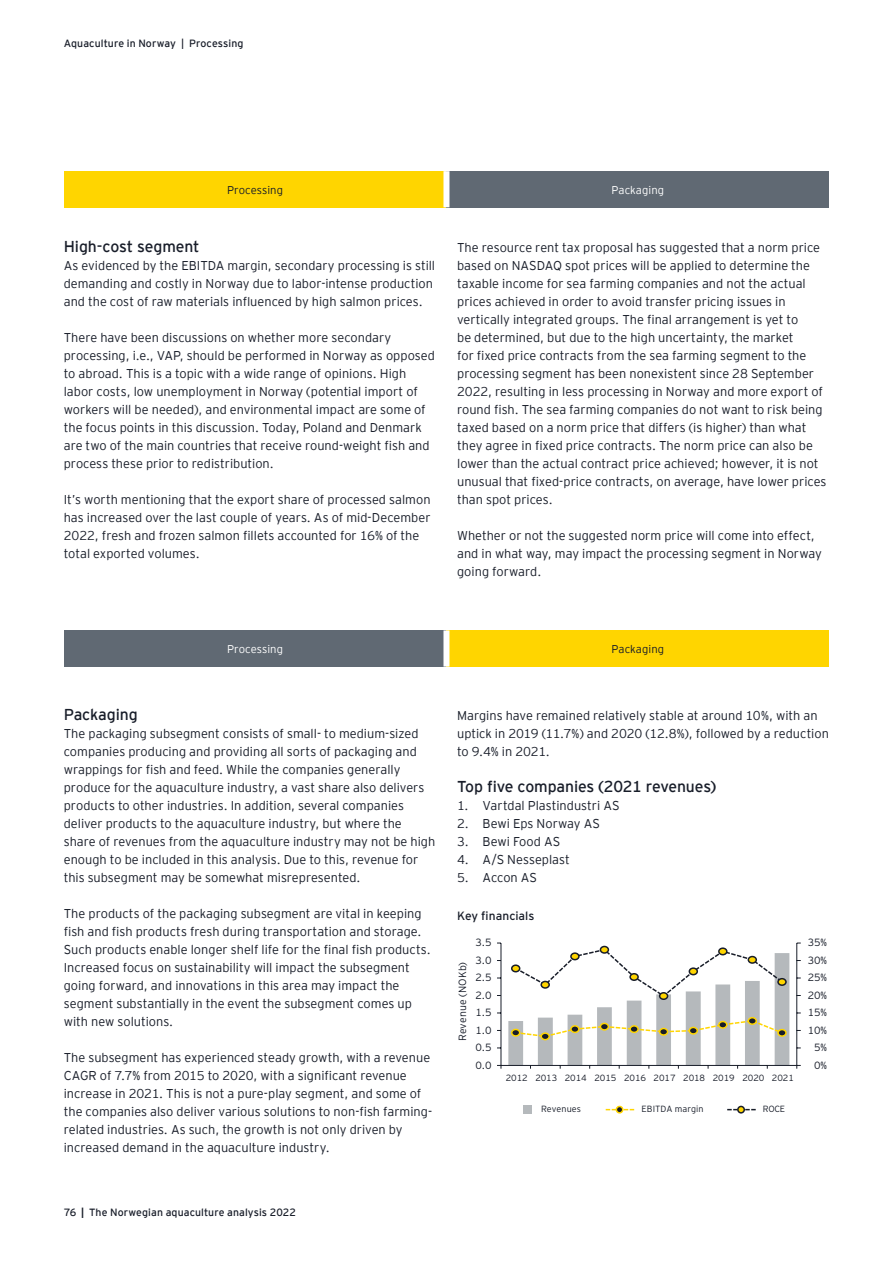
<style>
.page{position:relative;width:893px;height:1263px;background:#fff}
.page>*{position:absolute;margin:0;border:0;box-sizing:border-box;transform-origin:0 0}
.t1{font:15.75px "EY Interstate";letter-spacing:-.01em;color:#181d29}
.t2{font:300 12.75px/18px "EY Interstate";color:#181d29}
.t3{font:12px "EY Interstate";color:#181d29}
.t4{font:300 11.25px "EY Interstate";letter-spacing:.005em;color:#181d29}
.t5{font:300 11.25px "EY Interstate";letter-spacing:.005em;color:#fff}
.t6{font:10.5px "EY Interstate";letter-spacing:.005em;color:#181d29}
.t7{font:300 10.5px "EY Interstate";color:#181d29}
.t8{font:300 9px "EY Interstate";letter-spacing:-.005em;color:#181d29}
.s1{font-weight:700}
</style>
<div class="page">
<div style="left:64px;top:171px;width:382px;height:36px;background:#ffd500"></div>
<div style="left:446px;top:171px;width:383px;height:36px;background:#606973"></div>
<div style="left:443px;top:171px;width:6px;height:36px;background:#fff"></div>
<div style="left:64px;top:630px;width:382px;height:36px;background:#606973"></div>
<div style="left:446px;top:630px;width:383px;height:36px;background:#ffd500"></div>
<div style="left:443px;top:630px;width:6px;height:36px;background:#fff"></div>
<div style="left:523px;top:1105px;width:9px;height:9px;background:#b5b9bc"></div>
<svg style="left:606px;top:1109px;width:29px;height:1px"></svg>
<svg style="left:728px;top:1109px;width:28px;height:1px"></svg>
<div style="left:738px;top:1106px;width:6px;height:7px;background:#ffd500;border-radius:50%"></div>
<div style="left:737px;top:1106px;width:8px;height:7px;border:2px solid #181d29;border-radius:50%"></div>
<div style="left:616px;top:1106px;width:7px;height:7px;background:#181d29;border-radius:50%"></div>
<div style="left:616px;top:1106px;width:7px;height:7px;border:2px solid #ffd500;border-radius:50%"></div>
<hr style="left:796px;top:943px;width:1px;height:122px;background:#181d29">
<hr style="left:501px;top:943px;width:1px;height:122px;background:#181d29">
<hr style="left:501px;top:1065px;width:296px;height:1px;background:#181d29">
<svg style="left:508px;top:948px;width:281px;height:121px"></svg>
<div style="left:512px;top:965px;width:8px;height:7px;background:#ffd500;border-radius:50%"></div>
<div style="left:511px;top:964px;width:9px;height:8px;border:2px solid #181d29;border-radius:50%"></div>
<div style="left:541px;top:981px;width:8px;height:7px;background:#ffd500;border-radius:50%"></div>
<div style="left:540px;top:981px;width:10px;height:8px;border:2px solid #181d29;border-radius:50%"></div>
<div style="left:571px;top:953px;width:8px;height:7px;background:#ffd500;border-radius:50%"></div>
<div style="left:570px;top:952px;width:10px;height:8px;border:2px solid #181d29;border-radius:50%"></div>
<div style="left:600px;top:946px;width:8px;height:7px;background:#ffd500;border-radius:50%"></div>
<div style="left:600px;top:946px;width:9px;height:8px;border:2px solid #181d29;border-radius:50%"></div>
<div style="left:630px;top:974px;width:8px;height:6px;background:#ffd500;border-radius:50%"></div>
<div style="left:629px;top:973px;width:10px;height:8px;border:2px solid #181d29;border-radius:50%"></div>
<div style="left:660px;top:993px;width:8px;height:6px;background:#ffd500;border-radius:50%"></div>
<div style="left:659px;top:992px;width:9px;height:8px;border:2px solid #181d29;border-radius:50%"></div>
<div style="left:689px;top:968px;width:8px;height:7px;background:#ffd500;border-radius:50%"></div>
<div style="left:689px;top:967px;width:9px;height:8px;border:2px solid #181d29;border-radius:50%"></div>
<div style="left:719px;top:948px;width:8px;height:7px;background:#ffd500;border-radius:50%"></div>
<div style="left:718px;top:947px;width:9px;height:8px;border:2px solid #181d29;border-radius:50%"></div>
<div style="left:748px;top:956px;width:8px;height:7px;background:#ffd500;border-radius:50%"></div>
<div style="left:748px;top:956px;width:9px;height:8px;border:2px solid #181d29;border-radius:50%"></div>
<div style="left:778px;top:979px;width:8px;height:6px;background:#ffd500;border-radius:50%"></div>
<div style="left:777px;top:978px;width:10px;height:8px;border:2px solid #181d29;border-radius:50%"></div>
<p class="t6" style="left:64px;top:36px;width:181px">Aquaculture in Norway | Processing</p>
<p class="t4" style="left:227px;top:182px;width:57px">Processing</p>
<p class="t5" style="left:612px;top:182px;width:54px">Packaging</p>
<p class="t1" style="left:64px;top:235px;width:137px">High-cost segment</p>
<p class="t2" style="left:64px;top:256px;width:373px">As evidenced by the EBITDA margin, secondary processing is still demanding and costly in Norway due to labor-intense production and the cost of raw materials influenced by high salmon prices.</p>
<p class="t2" style="left:64px;top:328px;width:373px">There have been discussions on whether more secondary processing, i.e., VAP, should be performed in Norway as opposed to abroad. This is a topic with a wide range of opinions. High labor costs, low unemployment in Norway (potential import of workers will be needed), and environmental impact are some of the focus points in this discussion. Today, Poland and Denmark are two of the main countries that receive round-weight fish and process these prior to redistribution.</p>
<p class="t2" style="left:64px;top:490px;width:368px">It’s worth mentioning that the export share of processed salmon has increased over the last couple of years. As of mid-December 2022, fresh and frozen salmon fillets accounted for 16% of the total exported volumes.</p>
<p class="t2" style="left:457px;top:238px;width:371px">The resource rent tax proposal has suggested that a norm price based on NASDAQ spot prices will be applied to determine the taxable income for sea farming companies and not the actual prices achieved in order to avoid transfer pricing issues in vertically integrated groups. The final arrangement is yet to<br>be determined, but due to the high uncertainty, the market<br>for fixed price contracts from the sea farming segment to the processing segment has been nonexistent since 28 September 2022, resulting in less processing in Norway and more export of round fish. The sea farming companies do not want to risk being taxed based on a norm price that differs (is higher) than what they agree in fixed price contracts. The norm price can also be lower than the actual contract price achieved; however, it is not unusual that fixed-price contracts, on average, have lower prices than spot prices.</p>
<p class="t2" style="left:457px;top:526px;width:366px">Whether or not the suggested norm price will come into effect, and in what way, may impact the processing segment in Norway going forward.</p>
<p class="t5" style="left:227px;top:641px;width:57px">Processing</p>
<p class="t4" style="left:612px;top:641px;width:54px">Packaging</p>
<p class="t1" style="left:64px;top:703px;width:75px">Packaging</p>
<p class="t2" style="left:64px;top:724px;width:373px">The packaging subsegment consists of small- to medium-sized companies producing and providing all sorts of packaging and wrappings for fish and feed. While the companies generally produce for the aquaculture industry, a vast share also delivers products to other industries. In addition, several companies deliver products to the aquaculture industry, but where the share of revenues from the aquaculture industry may not be high enough to be included in this analysis. Due to this, revenue for this subsegment may be somewhat misrepresented.</p>
<p class="t2" style="left:64px;top:904px;width:368px">The products of the packaging subsegment are vital in keeping fish and fish products fresh during transportation and storage.<br>Such products enable longer shelf life for the final fish products.<br>Increased focus on sustainability will impact the subsegment going forward, and innovations in this area may impact the segment substantially in the event the subsegment comes up with new solutions.</p>
<p class="t2" style="left:64px;top:1048px;width:370px">The subsegment has experienced steady growth, with a revenue CAGR of 7.7% from 2015 to 2020, with a significant revenue increase in 2021. This is not a pure-play segment, and some of the companies also deliver various solutions to non-fish farming&shy;related industries. As such, the growth is not only driven by increased demand in the aquaculture industry.</p>
<p class="t6" style="left:64px;top:1205px;width:234px">76 <span class="s1">|</span> The Norwegian aquaculture analysis 2022</p>
<p class="t2" style="left:457px;top:706px;width:373px">Margins have remained relatively stable at around 10%, with an uptick in 2019 (11.7%) and 2020 (12.8%), followed by a reduction to 9.4% in 2021.</p>
<p class="t1" style="left:457px;top:775px;width:260px">Top five companies (2021 revenues)</p>
<p class="t2" style="left:457px;top:796px;width:164px">1. Vartdal Plastindustri AS</p>
<p class="t2" style="left:457px;top:814px;width:144px">2. Bewi Eps Norway AS</p>
<p class="t2" style="left:457px;top:832px;width:105px">3. Bewi Food AS</p>
<p class="t2" style="left:457px;top:850px;width:114px">4. A/S Nesseplast</p>
<p class="t2" style="left:457px;top:868px;width:82px">5. Accon AS</p>
<p class="t3" style="left:457px;top:907px;width:79px">Key financials</p>
<p class="t7" style="left:455px;top:1041px;width:80px;rotate:-90deg">Revenue (NOKb)</p>
<p class="t7" style="left:476px;top:935px;width:18px">3.5</p>
<p class="t7" style="left:476px;top:953px;width:18px">3.0</p>
<p class="t7" style="left:476px;top:970px;width:18px">2.5</p>
<p class="t7" style="left:476px;top:987px;width:18px">2.0</p>
<p class="t7" style="left:476px;top:1005px;width:18px">1.5</p>
<p class="t7" style="left:476px;top:1022px;width:18px">1.0</p>
<p class="t7" style="left:476px;top:1040px;width:18px">0.5</p>
<p class="t7" style="left:476px;top:1057px;width:18px">0.0</p>
<p class="t8" style="left:506px;top:1072px;width:290px">2012 2013 2014 2015 2016 2017 2018 2019 2020 2021</p>
<p class="t8" style="left:541px;top:1103px;width:42px">Revenues</p>
<p class="t8" style="left:641px;top:1103px;width:64px">EBITDA margin</p>
<p class="t8" style="left:763px;top:1103px;width:24px">ROCE</p>
<p class="t7" style="left:808px;top:935px;width:21px">35%</p>
<p class="t7" style="left:808px;top:952px;width:21px">30%</p>
<p class="t7" style="left:808px;top:970px;width:21px">25%</p>
<p class="t7" style="left:808px;top:987px;width:21px">20%</p>
<p class="t7" style="left:808px;top:1005px;width:21px">15%</p>
<p class="t7" style="left:808px;top:1022px;width:21px">10%</p>
<p class="t7" style="left:814px;top:1040px;width:14px">5%</p>
<p class="t7" style="left:814px;top:1057px;width:14px">0%</p>
</div>
